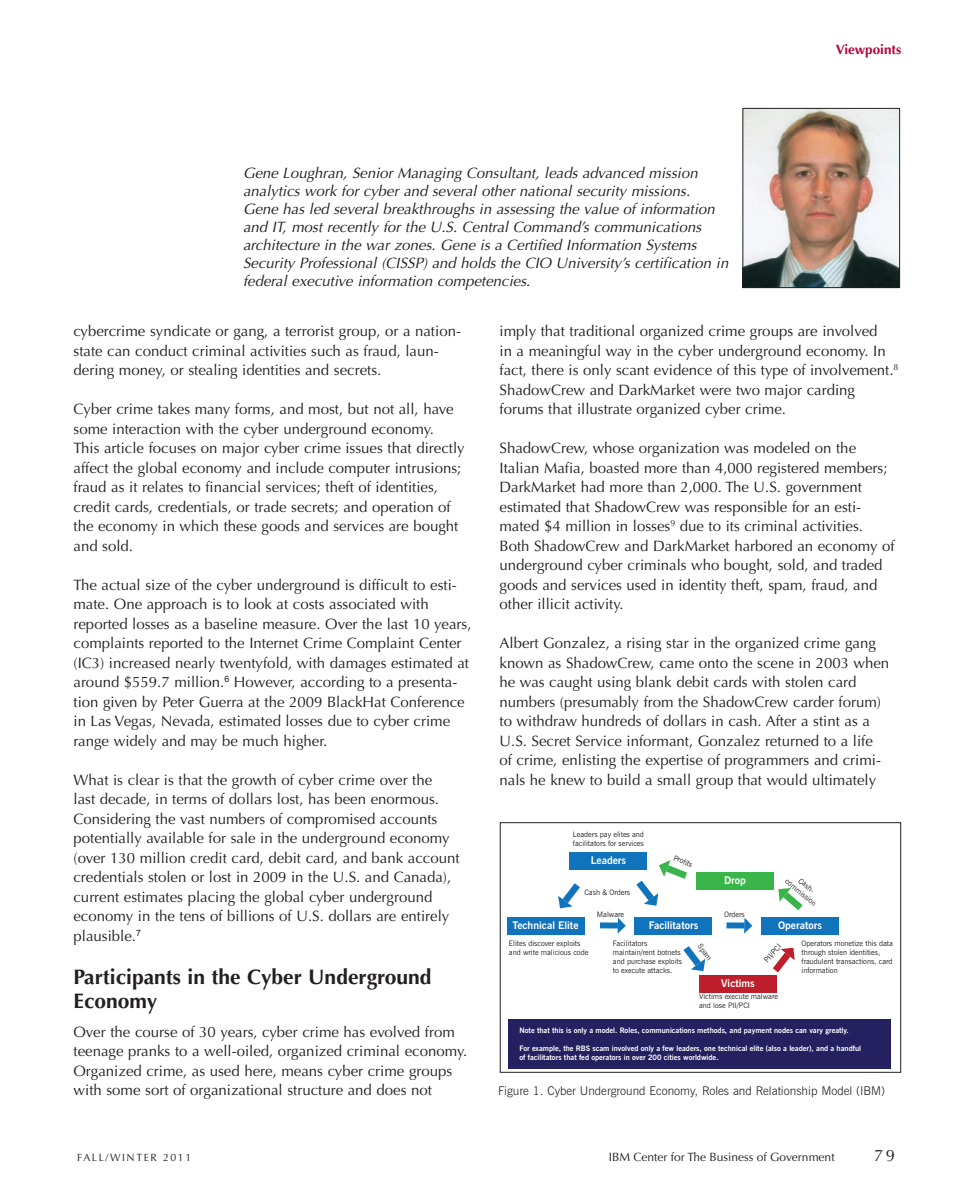
<style>
.page{position:relative;width:972px;height:1188px;background:#fff}
.page>*{position:absolute;margin:0;border:0;box-sizing:border-box;transform-origin:0 0}
.t1{font:700 21px/24px "Optima";color:#231f20}
.t2{font:16.5px "Optima";color:#231f20}
.t3{font:15px/19.5px "Optima";color:#231f20}
.t4{font:italic 15px/18px "Optima";color:#231f20}
.t5{font:700 13.5px "Optima";color:#b30437}
.t6{font:300 12px "News Gothic BT";color:#231f20}
.t7{font:12px "Optima";color:#231f20}
.t8{font:700 10.5px "News Gothic BT";color:#fff}
.t9{font:10.5px "Optima";letter-spacing:.15em;color:#231f20}
.t10{font:7.5px/9px "News Gothic BT";color:#231f20}
.t11{font:700 7.5px/9px "News Gothic BT";color:#fff}
</style>
<div class="page">
<img style="left:744px;top:110px;width:154px;height:176px">
<div style="left:742px;top:108px;width:158px;height:180px;border:1px solid #231f20"></div>
<div style="left:570px;top:852px;width:77px;height:18px;background:#1074bc"></div>
<div style="left:507px;top:917px;width:77px;height:18px;background:#1074bc"></div>
<div style="left:635px;top:917px;width:77px;height:18px;background:#1074bc"></div>
<div style="left:761px;top:917px;width:78px;height:18px;background:#1074bc"></div>
<div style="left:696px;top:872px;width:78px;height:18px;background:#3ab54a"></div>
<div style="left:699px;top:975px;width:78px;height:18px;background:#be1d2c"></div>
<div style="left:509px;top:1019px;width:382px;height:49px;background:#252161"></div>
<svg style="left:558px;top:883px;width:22px;height:25px"></svg>
<div style="left:600px;top:922px;width:18px;height:6px;background:#1074bc"></div>
<svg style="left:618px;top:918px;width:8px;height:15px"></svg>
<div style="left:726px;top:922px;width:18px;height:6px;background:#1074bc"></div>
<svg style="left:744px;top:918px;width:8px;height:16px"></svg>
<svg style="left:683px;top:946px;width:22px;height:25px"></svg>
<svg style="left:773px;top:948px;width:22px;height:24px"></svg>
<svg style="left:778px;top:888px;width:25px;height:22px"></svg>
<svg style="left:636px;top:860px;width:51px;height:46px"></svg>
<div style="left:500px;top:822px;width:401px;height:251px;border:1px solid #231f20"></div>
<p class="t4" style="left:243px;top:164px;width:487px">Gene Loughran, Senior Managing Consultant, leads advanced mission analytics work for cyber and several other national security missions.<br>Gene has led several breakthroughs in assessing the value of information and IT, most recently for the U.S. Central Command’s communications architecture in the war zones. Gene is a Certified Information Systems Security Professional (CISSP) and holds the CIO University’s certification in federal executive information competencies.</p>
<p class="t5" style="left:836px;top:41px;width:67px">Viewpoints</p>
<p class="t3" style="left:74px;top:322px;width:389px">cybercrime syndicate or gang, a terrorist group, or a nation&shy;state can conduct criminal activities such as fraud, laun&shy;dering money, or stealing identities and secrets.</p>
<p class="t3" style="left:74px;top:400px;width:393px">Cyber crime takes many forms, and most, but not all, have some interaction with the cyber underground economy.<br>This article focuses on major cyber crime issues that directly affect the global economy and include computer intrusions; fraud as it relates to financial services; theft of identities, credit cards, credentials, or trade secrets; and operation of the economy in which these goods and services are bought and sold.</p>
<p class="t3" style="left:73px;top:575px;width:400px">The actual size of the cyber underground is difficult to esti&shy;mate. One approach is to look at costs associated with reported losses as a baseline measure. Over the last 10 years, complaints reported to the Internet Crime Complaint Center (IC3) increased nearly twentyfold, with damages estimated at around $559.7 million.<sup>6</sup> However, according to a presenta&shy;tion given by Peter Guerra at the 2009 BlackHat Conference in Las Vegas, Nevada, estimated losses due to cyber crime range widely and may be much higher.</p>
<p class="t3" style="left:73px;top:770px;width:388px">What is clear is that the growth of cyber crime over the<br>last decade, in terms of dollars lost, has been enormous.<br>Considering the vast numbers of compromised accounts potentially available for sale in the underground economy (over 130 million credit card, debit card, and bank account credentials stolen or lost in 2009 in the U.S. and Canada), current estimates placing the global cyber underground economy in the tens of billions of U.S. dollars are entirely plausible.<sup>7</sup></p>
<h1 class="t1" style="left:74px;top:966px;width:360px">Participants in the Cyber Underground<br>Economy</h1>
<p class="t3" style="left:74px;top:1022px;width:395px">Over the course of 30 years, cyber crime has evolved from teenage pranks to a well-oiled, organized criminal economy.<br>Organized crime, as used here, means cyber crime groups with some sort of organizational structure and does not</p>
<p class="t3" style="left:500px;top:322px;width:400px">imply that traditional organized crime groups are involved<br>in a meaningful way in the cyber underground economy. In fact, there is only scant evidence of this type of involvement.<sup>8<br></sup>ShadowCrew and DarkMarket were two major carding forums that illustrate organized cyber crime.</p>
<p class="t3" style="left:500px;top:439px;width:397px">ShadowCrew, whose organization was modeled on the Italian Mafia, boasted more than 4,000 registered members; DarkMarket had more than 2,000. The U.S. government estimated that ShadowCrew was responsible for an esti&shy;mated $4 million in losses<sup>9</sup> due to its criminal activities.<br>Both ShadowCrew and DarkMarket harbored an economy of underground cyber criminals who bought, sold, and traded goods and services used in identity theft, spam, fraud, and other illicit activity.</p>
<p class="t3" style="left:500px;top:634px;width:391px">Albert Gonzalez, a rising star in the organized crime gang known as ShadowCrew, came onto the scene in 2003 when he was caught using blank debit cards with stolen card numbers (presumably from the ShadowCrew carder forum) to withdraw hundreds of dollars in cash. After a stint as a U.S. Secret Service informant, Gonzalez returned to a life of crime, enlisting the expertise of programmers and crimi&shy;nals he knew to build a small group that would ultimately</p>
<p class="t10" style="left:573px;top:830px;width:73px">Leaders pay elites and facilitators for services</p>
<p class="t8" style="left:591px;top:854px;width:37px">Leaders</p>
<p class="t10" style="left:584px;top:888px;width:47px">Cash &amp; Orders</p>
<p class="t10" style="left:597px;top:910px;width:29px">Malware</p>
<p class="t10" style="left:676px;top:853px;width:21px;rotate:24deg">Profits</p>
<p class="t8" style="left:724px;top:874px;width:23px">Drop</p>
<p class="t10" style="left:724px;top:910px;width:22px">Orders</p>
<p class="t10" style="left:803px;top:876px;width:21px;rotate:40deg">Cash-</p>
<p class="t10" style="left:789px;top:877px;width:39px;rotate:40deg">commission</p>
<p class="t8" style="left:513px;top:919px;width:67px">Technical Elite</p>
<p class="t8" style="left:649px;top:919px;width:51px">Facilitators</p>
<p class="t8" style="left:778px;top:919px;width:45px">Operators</p>
<p class="t10" style="left:509px;top:939px;width:81px">Elites discover exploits and write malicious code</p>
<p class="t10" style="left:613px;top:939px;width:71px">Facilitators maintain/rent botnets and purchase exploits to execute attacks.</p>
<p class="t10" style="left:703px;top:942px;width:20px;rotate:53deg">Spam</p>
<p class="t8" style="left:721px;top:977px;width:35px">Victims</p>
<p class="t10" style="left:762px;top:959px;width:24px;rotate:-49deg">PII/PCI</p>
<p class="t10" style="left:699px;top:992px;width:80px">Victims execute malware and lose PII/PCI</p>
<p class="t10" style="left:802px;top:939px;width:93px">Operators monetize this data through stolen identities, fraudulent transactions, card information</p>
<p class="t11" style="left:519px;top:1026px;width:331px">Note that this is only a model. Roles, communications methods, and payment nodes can vary greatly.</p>
<p class="t11" style="left:519px;top:1044px;width:343px">For example, the RBS scam involved only a few leaders, one technical elite (also a leader), and a handful of facilitators that fed operators in over 200 cities worldwide.</p>
<p class="t6" style="left:498px;top:1084px;width:388px">Figure 1. Cyber Underground Economy, Roles and Relationship Model (IBM)</p>
<p class="t9" style="left:77px;top:1152px;width:116px">FALL/WINTER 2011</p>
<p class="t7" style="left:609px;top:1150px;width:227px">IBM Center for The Business of Government</p>
<p class="t2" style="left:874px;top:1146px;width:22px">79</p>
</div>
